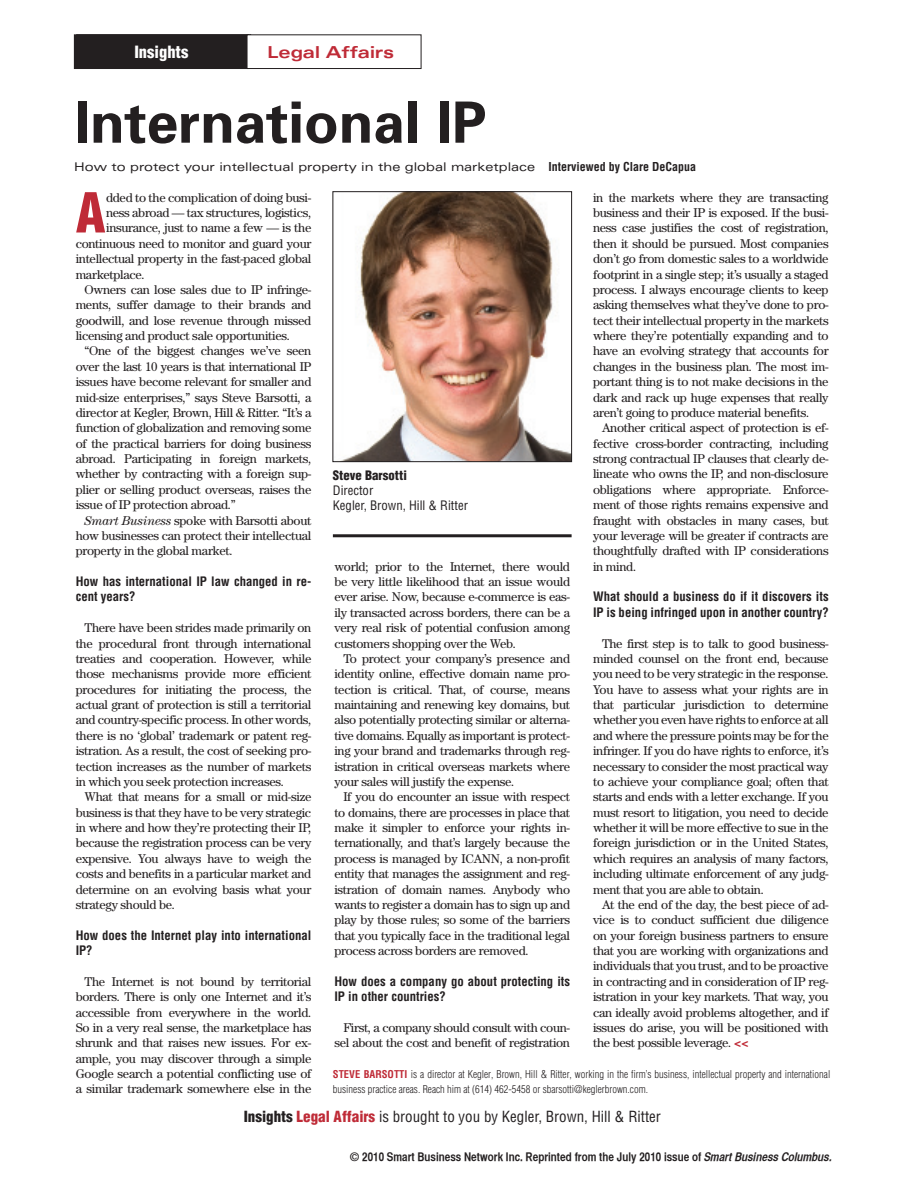
<style>
.page{position:relative;width:918px;height:1188px;background:#fff}
.page>*{position:absolute;margin:0;border:0;box-sizing:border-box;transform-origin:0 0}
.Headline{font:700 57px "Univers";letter-spacing:-.005em;color:#231f20}
.First_Paragraph{font:900 condensed 53.7px "Helvetica";color:#bf2b37}
.t1{font:900 condensed 16.5px "Helvetica";color:#fff}
.Topic{font:700 expanded 16.5px "Univers";color:#bf2b37}
.t2{font:condensed 15px "Helvetica";color:#231f20}
.Content{font:12.75px/15.3px "Century";letter-spacing:-.025em;color:#231f20;text-align:justify}
.Questions{font:700 condensed 12.75px/15.3px "Helvetica";color:#231f20}
.First_Paragraph-2{font:12.75px "Century";letter-spacing:-.025em;color:#231f20}
.Picture_-_Name{font:condensed 12.75px "Helvetica";color:#231f20}
.Picture_-_Name-2{font:900 condensed 12.75px "Helvetica";color:#231f20}
.Drophead{font:expanded 12px "Univers";color:#231f20}
.t3{font:12px "Helvetica CY Bold";color:#231f20}
.t4{font:300 condensed 10.5px/15.3px "Helvetica";color:#231f20}
.s1{font-family:"Helvetica";font-weight:700;font-stretch:condensed}
.s2{font-weight:700;color:#bf2b37}
.s3{font-style:italic}
.s4{font-weight:900}
.s5{font-weight:900;color:#bf2b37}
</style>
<div class="page">
<div style="left:74px;top:35px;width:174px;height:34px;background:#231f20"></div>
<div style="left:247px;top:35px;width:174px;height:34px;border:1px solid #231f20"></div>
<hr style="left:333px;top:534px;width:239px;height:3px;background:#231f20">
<img style="left:342px;top:193px;width:228px;height:267px">
<div style="left:333px;top:191px;width:239px;height:271px;border:1px solid #231f20"></div>
<p class="t1" style="left:137px;top:42px;width:56px">Insights</p>
<p class="t1" style="left:134px;top:42px;width:56px">Insights</p>
<p class="Topic" style="left:267px;top:43px;width:128px">Legal Affairs</p>
<p class="Headline" style="left:74px;top:88px;width:414px">International IP</p>
<p class="Drophead" style="left:74px;top:159px;width:624px">How to protect your intellectual property in the global marketplace <span class="s1">Interviewed by Clare DeCapua</span></p>
<p class="First_Paragraph" style="left:76px;top:179px;width:31px">A</p>
<p class="First_Paragraph-2" style="left:106px;top:190px;width:207px">dded to the complication of doing busi-</p>
<p class="Content" style="left:593px;top:190px;width:237px">in the markets where they are transacting business and their IP is exposed. If the busi&shy;ness case justifies the cost of registration, then it should be pursued. Most companies don’t go from domestic sales to a worldwide footprint in a single step; it’s usually a staged process. I always encourage clients to keep asking themselves what they’ve done to pro&shy;tect their intellectual property in the markets where they’re potentially expanding and to have an evolving strategy that accounts for changes in the business plan. The most im&shy;portant thing is to not make decisions in the dark and rack up huge expenses that really aren’t going to produce material benefits.</p>
<p class="Content" style="left:593px;top:420px;width:237px;text-indent:9px">Another critical aspect of protection is ef&shy;fective cross-border contracting, including strong contractual IP clauses that clearly de&shy;lineate who owns the IP, and non-disclosure obligations where appropriate. Enforce&shy;ment of those rights remains expensive and fraught with obstacles in many cases, but your leverage will be greater if contracts are thoughtfully drafted with IP considerations in mind.</p>
<p class="Questions" style="left:593px;top:589px;width:237px">What should a business do if it discovers its<br>IP is being infringed upon in another country?</p>
<p class="Content" style="left:593px;top:635px;width:237px;text-indent:9px">The first step is to talk to good business&shy;minded counsel on the front end, because you need to be very strategic in the response.<br>You have to assess what your rights are in that particular jurisdiction to determine whether you even have rights to enforce at all and where the pressure points may be for the infringer. If you do have rights to enforce, it’s necessary to consider the most practical way to achieve your compliance goal; often that starts and ends with a letter exchange. If you must resort to litigation, you need to decide whether it will be more effective to sue in the foreign jurisdiction or in the United States, which requires an analysis of many factors, including ultimate enforcement of any judg&shy;ment that you are able to obtain.</p>
<p class="Content" style="left:593px;top:897px;width:237px;text-indent:9px">At the end of the day, the best piece of ad&shy;vice is to conduct sufficient due diligence on your foreign business partners to ensure that you are working with organizations and individuals that you trust, and to be proactive in contracting and in consideration of IP reg&shy;istration in your key markets. That way, you can ideally avoid problems altogether, and if issues do arise, you will be positioned with the best possible leverage. <span class="s2">&lt;&lt;</span></p>
<p class="t4" style="left:333px;top:1066px;width:499px"><span class="s2">STEVE BARSOTTI</span> is a director at Kegler, Brown, Hill &amp; Ritter, working in the firm’s business, intellectual property and international business practice areas. Reach him at (614) 462-5458 or sbarsotti@keglerbrown.com.</p>
<p class="First_Paragraph-2" style="left:106px;top:205px;width:207px">ness abroad — tax structures, logistics,</p>
<p class="First_Paragraph-2" style="left:106px;top:221px;width:207px">insurance, just to name a few — is the</p>
<p class="First_Paragraph-2" style="left:76px;top:236px;width:237px">continuous need to monitor and guard your</p>
<p class="First_Paragraph-2" style="left:76px;top:251px;width:237px">intellectual property in the fast-paced global</p>
<p class="First_Paragraph-2" style="left:76px;top:267px;width:71px">marketplace.</p>
<p class="Content" style="left:76px;top:282px;width:237px;text-indent:9px">Owners can lose sales due to IP infringe&shy;ments, suffer damage to their brands and goodwill, and lose revenue through missed licensing and product sale opportunities.</p>
<p class="Content" style="left:76px;top:343px;width:237px;text-indent:9px">“One of the biggest changes we’ve seen over the last 10 years is that international IP issues have become relevant for smaller and mid-size enterprises,” says Steve Barsotti, a director at Kegler, Brown, Hill &amp; Ritter. “It’s a function of globalization and removing some of the practical barriers for doing business abroad. Participating in foreign markets, whether by contracting with a foreign sup&shy;plier or selling product overseas, raises the issue of IP protection abroad.”</p>
<p class="Content" style="left:76px;top:512px;width:237px;text-indent:9px"><span class="s3">Smart Business</span> spoke with Barsotti about how businesses can protect their intellectual property in the global market.</p>
<p class="Questions" style="left:76px;top:574px;width:237px">How has international IP law changed in re&shy;cent years?</p>
<p class="Content" style="left:76px;top:620px;width:237px;text-indent:9px">There have been strides made primarily on the procedural front through international treaties and cooperation. However, while those mechanisms provide more efficient procedures for initiating the process, the actual grant of protection is still a territorial and country-specific process. In other words, there is no ‘global’ trademark or patent reg&shy;istration. As a result, the cost of seeking pro&shy;tection increases as the number of markets in which you seek protection increases.</p>
<p class="Content" style="left:76px;top:789px;width:237px;text-indent:9px">What that means for a small or mid-size business is that they have to be very strategic in where and how they’re protecting their IP, because the registration process can be very expensive. You always have to weigh the costs and benefits in a particular market and determine on an evolving basis what your strategy should be.</p>
<p class="Questions" style="left:76px;top:927px;width:237px">How does the Internet play into international<br>IP?</p>
<p class="Content" style="left:76px;top:974px;width:237px;text-indent:9px">The Internet is not bound by territorial borders. There is only one Internet and it’s accessible from everywhere in the world.<br>So in a very real sense, the marketplace has shrunk and that raises new issues. For ex&shy;ample, you may discover through a simple Google search a potential conflicting use of a similar trademark somewhere else in the</p>
<p class="Picture_-_Name-2" style="left:333px;top:467px;width:76px">Steve Barsotti</p>
<p class="Picture_-_Name" style="left:333px;top:483px;width:42px">Director</p>
<p class="Picture_-_Name" style="left:333px;top:498px;width:137px">Kegler, Brown, Hill &amp; Ritter</p>
<p class="Content" style="left:334px;top:558px;width:237px">world; prior to the Internet, there would be very little likelihood that an issue would ever arise. Now, because e-commerce is eas&shy;ily transacted across borders, there can be a very real risk of potential confusion among customers shopping over the Web.</p>
<p class="Content" style="left:334px;top:651px;width:237px;text-indent:9px">To protect your company’s presence and identity online, effective domain name pro&shy;tection is critical. That, of course, means maintaining and renewing key domains, but also potentially protecting similar or alterna&shy;tive domains. Equally as important is protect&shy;ing your brand and trademarks through reg&shy;istration in critical overseas markets where your sales will justify the expense.</p>
<p class="Content" style="left:334px;top:789px;width:237px;text-indent:9px">If you do encounter an issue with respect to domains, there are processes in place that make it simpler to enforce your rights in&shy;ternationally, and that’s largely because the process is managed by ICANN, a non-profit entity that manages the assignment and reg&shy;istration of domain names. Anybody who wants to register a domain has to sign up and play by those rules; so some of the barriers that you typically face in the traditional legal process across borders are removed.</p>
<p class="Questions" style="left:334px;top:973px;width:237px">How does a company go about protecting its<br>IP in other countries?</p>
<p class="Content" style="left:334px;top:1020px;width:237px;text-align:right">First, a company should consult with coun&shy;sel about the cost and benefit of registration</p>
<p class="t2" style="left:244px;top:1107px;width:419px"><span class="s4">Insights</span> <span class="s5">Legal Affairs</span> is brought to you by Kegler, Brown, Hill &amp; Ritter</p>
<p class="t3" style="left:350px;top:1150px;width:484px">© 2010 Smart Business Network Inc. Reprinted from the July 2010 issue of <span class="s3">Smart Business Columbus.</span></p>
</div>
